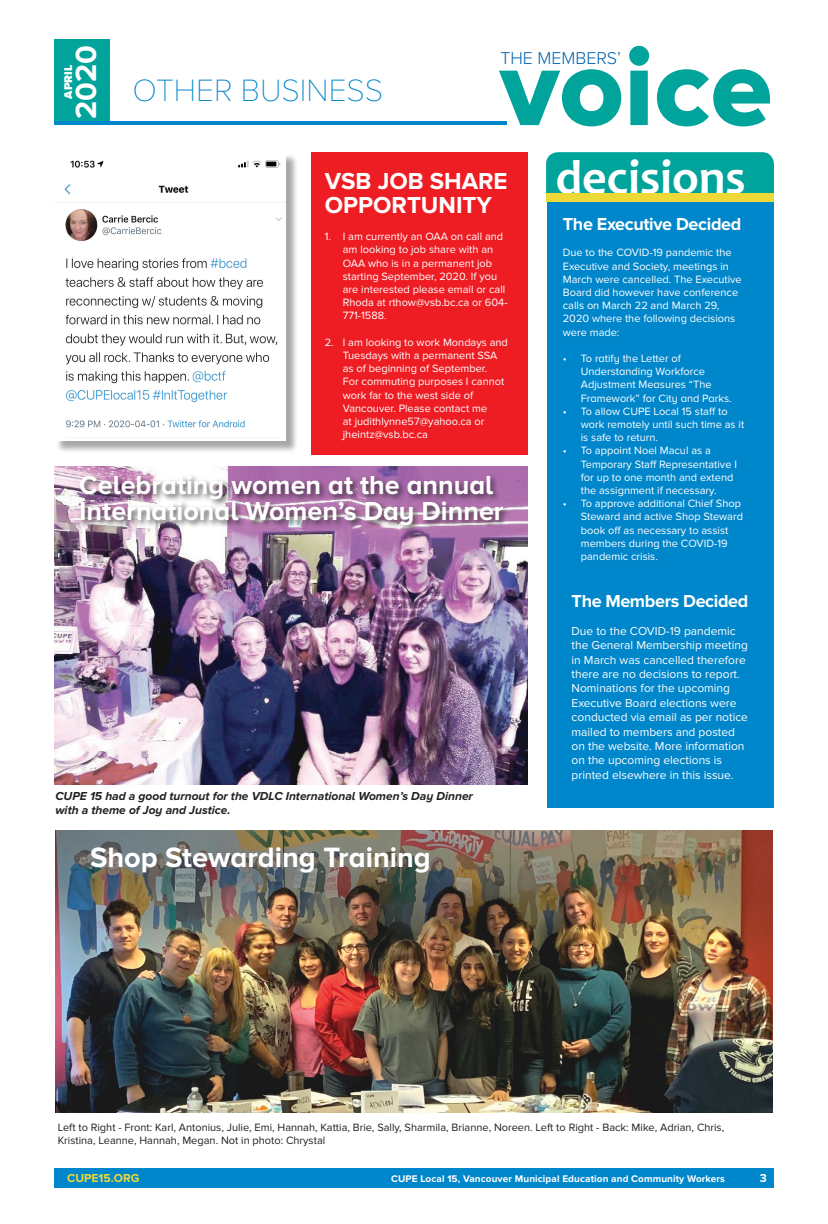
<style>
.page{position:relative;width:828px;height:1224px;background:#fff}
.page>*{position:absolute;margin:0;border:0;box-sizing:border-box;transform-origin:0 0}
.t1{font:112.8px "Proxima Nova A Extrabld";color:#00a49a}
.t2{font:700 48px "Candara";color:#fff}
.topgreyheaders{font:100 32px "Proxima Nova A";color:#0086cb}
.t3{font:700 30.3px "Proxima Nova A";color:#fff}
._24bluebold{font:700 29px "Proxima Nova A";color:#fff}
._18whitebold{font:700 27px/26px "Proxima Nova A";color:#fff}
._24bluebold-2{font:700 24px/24px "Proxima Nova A";color:#fff}
._18whitebold-2{font:700 18px "Proxima Nova A";letter-spacing:-.02em;color:#fff}
._18blue{font:700 18px "Proxima Nova A";letter-spacing:-.02em;color:#fff}
.t4{font:300 17.7px "Proxima Nova A";color:#0162ae}
.CUPE15_body_text{font:12px/14.4px "Proxima Nova";color:#fff}
.writing_credit{font:italic 700 12px/14.4px "Proxima Nova A";color:#231f20}
.t5{font:700 12px "Proxima Nova";color:#edd835}
.t6{font:700 12px "Proxima Nova A";color:#fff}
.t7{font:900 11.6px "Proxima Nova A";color:#fff}
.CUPE15_body_text-2{font:11px/13.2px "Proxima Nova";color:#fff}
.CUPE15_body_text-3{font:11px/13.2px "Proxima Nova";color:#231f20}
.t8{font:11px/13.2px "Proxima Nova A";color:#fff}
.t9{font:700 10px "Proxima Nova";letter-spacing:.01em;color:#fff}
</style>
<div class="page">
<div style="left:54px;top:1169px;width:720px;height:19px;background:#0086cb"></div>
<div style="left:54px;top:39px;width:55px;height:83px;background:#00a49a"></div>
<hr style="left:54px;top:121px;width:453px;height:4px;background:#0086cb">
<div style="left:311px;top:152px;width:217px;height:303px;background:#ee1d23"></div>
<div style="left:547px;top:203px;width:227px;height:605px;background:#0086cb"></div>
<div style="left:546px;top:152px;width:228px;height:42px;background:#00a49a"></div>
<div style="left:546px;top:194px;width:228px;height:8px;background:#edd835"></div>
<img style="left:56px;top:831px;width:716px;height:282px">
<img style="left:54px;top:467px;width:474px;height:318px">
<div style="left:78px;top:474px;width:433px;height:60px;background:#231f20;opacity:.75"></div>
<div style="left:56px;top:153px;width:242px;height:300px;background:#231f20;opacity:.39"></div>
<img style="left:54px;top:153px;width:232px;height:288px">
<h1 class="t1" style="left:500px;top:22px;width:274px">voice</h1>
<h3 class="t3" style="left:69px;top:119px;width:76px;rotate:-90deg">2020</h3>
<h3 class="t4" style="left:500px;top:48px;width:122px">THE MEMBERS’</h3>
<p class="t7" style="left:62px;top:99px;width:35px;rotate:-90deg">APRIL</p>
<p class="topgreyheaders" style="left:133px;top:72px;width:252px">OTHER BUSINESS</p>
<p class="_24bluebold-2" style="left:325px;top:169px;width:184px">VSB JOB SHARE<br>OPPORTUNITY</p>
<p class="CUPE15_body_text-2" style="left:343px;top:230px;width:166px;text-indent:-18px">1. I am currently an OAA on call and am looking to job share with an<br>OAA who is in a permanent job starting September, 2020. If you are interested please email or call<br>Rhoda at rthow@vsb.bc.ca or 604-<br>771-1588.</p>
<p class="CUPE15_body_text-2" style="left:343px;top:336px;width:167px;text-indent:-18px">2. I am looking to work Mondays and<br>Tuesdays with a permanent SSA as of beginning of September.<br>For commuting purposes I cannot work far to the west side of<br>Vancouver. Please contact me<br>at judithlynne57@yahoo.ca or jheintz@vsb.bc.ca</p>
<p class="_18whitebold" style="left:79px;top:472px;width:426px">Celebrating women at the annual<br>International Women’s Day Dinner</p>
<p class="writing_credit" style="left:55px;top:789px;width:419px">CUPE 15 had a good turnout for the VDLC International Women’s Day Dinner with a theme of Joy and Justice.</p>
<p class="_24bluebold" style="left:90px;top:841px;width:342px">Shop Stewarding Training</p>
<p class="t2" style="left:556px;top:147px;width:191px">decisions</p>
<p class="_18whitebold-2" style="left:563px;top:214px;width:180px">The Executive Decided</p>
<p class="CUPE15_body_text-2" style="left:563px;top:246px;width:180px">Due to the COVID-19 pandemic the<br>Executive and Society, meetings in<br>March were cancelled. The Executive<br>Board did however have conference calls on March 22 and March 29,<br>2020 where the following decisions were made:</p>
<p class="t8" style="left:581px;top:352px;width:152px;text-indent:-18px">• To ratify the Letter of<br>Understanding Workforce<br>Adjustment Measures “The<br>Framework” for City and Parks.</p>
<p class="CUPE15_body_text-2" style="left:581px;top:405px;width:165px;text-indent:-18px">• To allow CUPE Local 15 staff to work remotely until such time as it is safe to return.</p>
<p class="CUPE15_body_text-2" style="left:581px;top:444px;width:158px;text-indent:-18px">• To appoint Noel Macul as a<br>Temporary Staff Representative I for up to one month and extend the assignment if necessary.</p>
<p class="CUPE15_body_text-2" style="left:581px;top:497px;width:164px;text-indent:-18px">• To approve additional Chief Shop<br>Steward and active Shop Steward book off as necessary to assist members during the COVID-19 pandemic crisis.</p>
<p class="_18blue" style="left:572px;top:591px;width:178px">The Members Decided</p>
<p class="CUPE15_body_text" style="left:572px;top:624px;width:178px">Due to the COVID-19 pandemic the General Membership meeting in March was cancelled therefore there are no decisions to report.<br>Nominations for the upcoming<br>Executive Board elections were conducted via email as per notice mailed to members and posted on the website. More information on the upcoming elections is printed elsewhere in this issue.</p>
<p class="CUPE15_body_text-3" style="left:58px;top:1121px;width:668px">Left to Right - Front: Karl, Antonius, Julie, Emi, Hannah, Kattia, Brie, Sally, Sharmila, Brianne, Noreen. Left to Right - Back: Mike, Adrian, Chris,<br>Kristina, Leanne, Hannah, Megan. Not in photo: Chrystal</p>
<p class="t5" style="left:67px;top:1171px;width:74px">CUPE15.ORG</p>
<p class="t9" style="left:391px;top:1173px;width:335px">CUPE Local 15, Vancouver Municipal Education and Community Workers</p>
<p class="t6" style="left:760px;top:1171px;width:9px">3</p>
</div>
